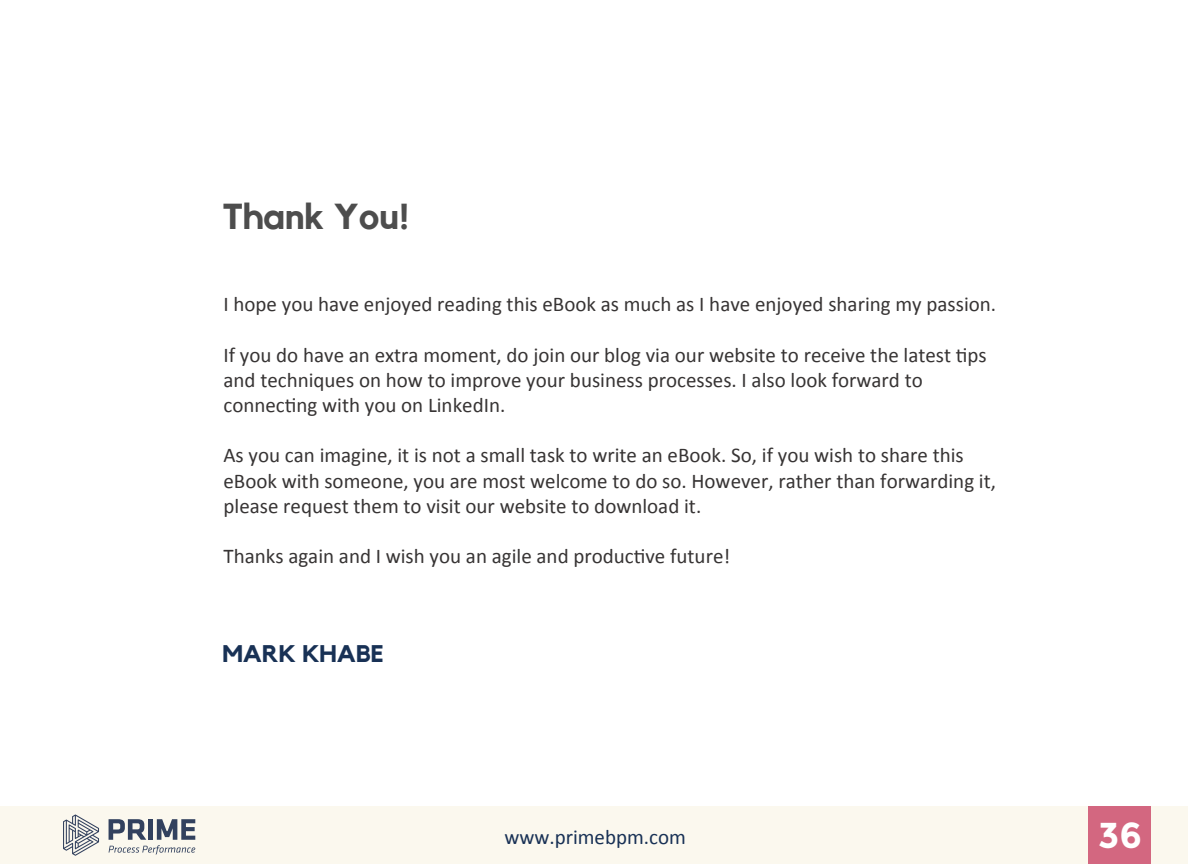
<style>
.page{position:relative;width:1188px;height:864px;background:#fff}
.page>*{position:absolute;margin:0;border:0;box-sizing:border-box;transform-origin:0 0}
.t1{font:700 36px "Kollektif";color:#4d4d4d}
.t2{font:700 36px "Montserrat";color:#fff}
.t3{font:700 24px "Kollektif";color:#183155}
.t4{font:21px/25.2px "Calibri";color:#373434}
.t5{font:21px "Calibri";color:#183155}
</style>
<div class="page">
<div style="left:0;top:806px;width:1188px;height:58px;background:#fbf8ee"></div>
<div style="left:1088px;top:807px;width:63px;height:57px;background:#d36780"></div>
<svg style="left:109px;top:819px;width:86px;height:36px"></svg>
<svg style="left:63px;top:815px;width:36px;height:41px"></svg>
<h1 class="t1" style="left:223px;top:195px;width:188px">Thank You!</h1>
<p class="t4" style="left:224px;top:292px;width:774px">I hope you have enjoyed reading this eBook as much as I have enjoyed sharing my passion.</p>
<p class="t4" style="left:224px;top:342px;width:765px">If you do have an extra moment, do join our blog via our website to receive the latest tips and techniques on how to improve your business processes. I also look forward to connecting with you on LinkedIn.</p>
<p class="t4" style="left:224px;top:443px;width:774px">As you can imagine, it is not a small task to write an eBook. So, if you wish to share this eBook with someone, you are most welcome to do so. However, rather than forwarding it, please request them to visit our website to download it.</p>
<p class="t4" style="left:224px;top:544px;width:508px">Thanks again and I wish you an agile and productive future!</p>
<p class="t3" style="left:222px;top:639px;width:163px">MARK KHABE</p>
<p class="t5" style="left:504px;top:823px;width:183px">www.primebpm.com</p>
<h1 class="t2" style="left:1098px;top:814px;width:45px">36</h1>
</div>
